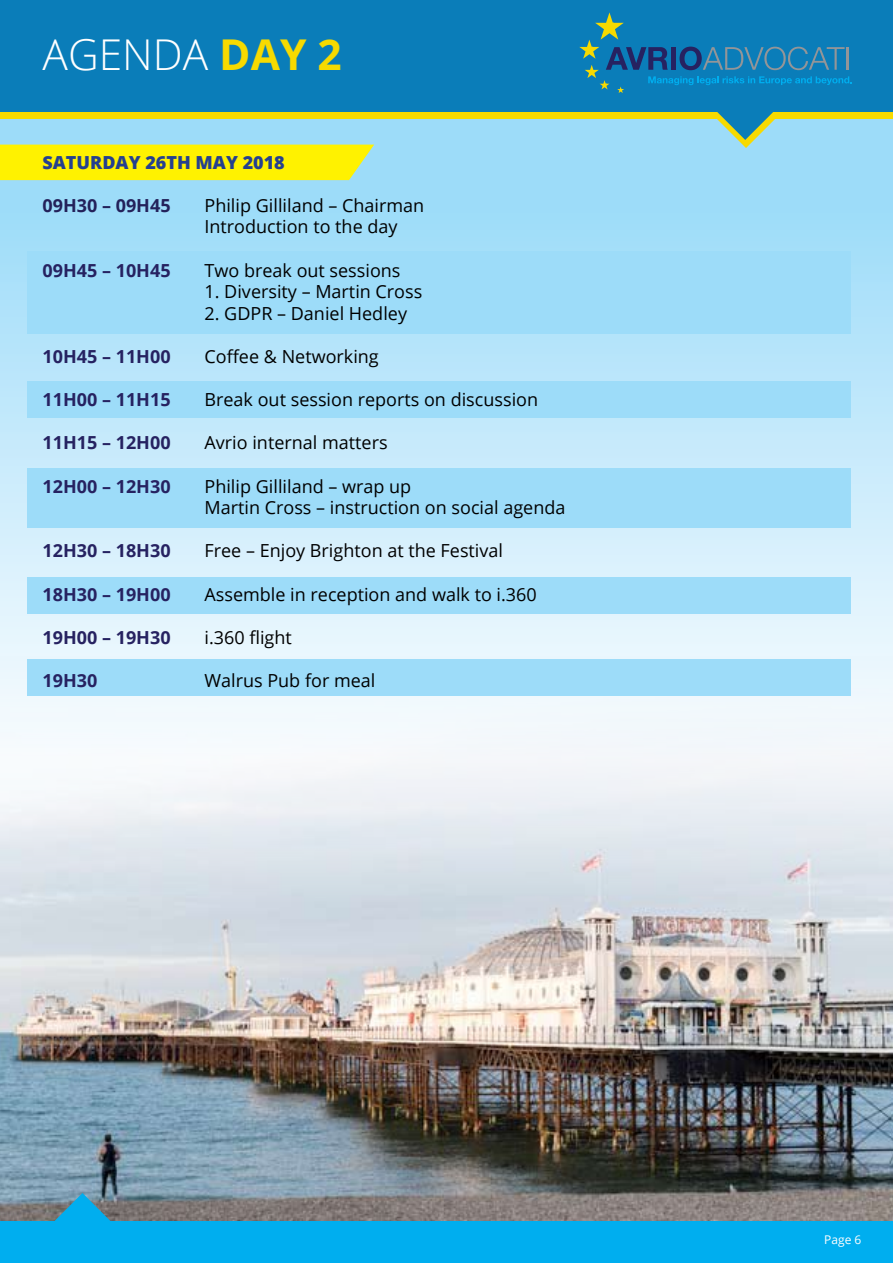
<style>
.page{position:relative;width:893px;height:1263px;background:#fff}
.page>*{position:absolute;margin:0;border:0;box-sizing:border-box;transform-origin:0 0}
.t1{font:300 42.45px "Open Sans";color:#fff}
.t2{font:18px/21.6px "Open Sans";color:#000}
.t3{font:700 18px "Open Sans";color:#262261}
.t4{font:800 18px "Open Sans";color:#25408f}
.t5{font:700 18px "Open Sans";color:#23215a}
.t6{font:12px "Open Sans";color:#fff}
.s1{font-weight:700;color:#f7da00}
</style>
<div class="page">
<svg style="left:0;top:118px;width:893px;height:520px;background:#bae6f9"></svg>
<img style="left:0;top:638px;width:893px;height:583px">
<div style="left:0;top:6px;width:893px;height:112px;background:#f7da00"></div>
<div style="left:0;top:0;width:893px;height:112px;background:#0a7db9"></div>
<svg style="left:13px;top:1193px;width:139px;height:28px;background:#5f8798"></svg>
<div style="left:0;top:1221px;width:893px;height:42px;background:#00aeef"></div>
<svg style="left:579px;top:12px;width:273px;height:136px"></svg>
<div style="left:0;top:145px;width:374px;height:35px;background:#fff200"></div>
<div style="left:27px;top:468px;width:823px;height:59px;background:#9ddcf9"></div>
<div style="left:27px;top:381px;width:823px;height:37px;background:#9ddcf9"></div>
<div style="left:27px;top:577px;width:823px;height:37px;background:#9ddcf9"></div>
<div style="left:27px;top:659px;width:823px;height:37px;background:#9ddcf9"></div>
<div style="left:27px;top:251px;width:823px;height:82px;background:#9ddcf9"></div>
<h1 class="t1" style="left:43px;top:26px;width:301px">AGENDA <span class="s1">DAY 2</span></h1>
<p class="t4" style="left:43px;top:148px;width:244px">SATURDAY 26TH MAY 2018</p>
<p class="t5" style="left:43px;top:193px;width:130px">09H30 – 09H45</p>
<p class="t2" style="left:205px;top:194px;width:221px">Philip Gilliland – Chairman<br>Introduction to the day</p>
<p class="t3" style="left:43px;top:257px;width:130px">09H45 – 10H45</p>
<p class="t2" style="left:205px;top:259px;width:198px">Two break out sessions</p>
<p class="t2" style="left:205px;top:280px;width:219px">1. Diversity – Martin Cross</p>
<p class="t2" style="left:205px;top:302px;width:204px">2. GDPR – Daniel Hedley</p>
<p class="t3" style="left:43px;top:344px;width:130px">10H45 – 11H00</p>
<p class="t2" style="left:205px;top:345px;width:176px">Coffee &amp; Networking</p>
<p class="t3" style="left:43px;top:387px;width:130px">11H00 – 11H15</p>
<p class="t2" style="left:205px;top:388px;width:335px">Break out session reports on discussion</p>
<p class="t3" style="left:43px;top:430px;width:130px">11H15 – 12H00</p>
<p class="t2" style="left:205px;top:432px;width:185px">Avrio internal matters</p>
<p class="t3" style="left:43px;top:473px;width:130px">12H00 – 12H30</p>
<p class="t2" style="left:205px;top:475px;width:362px">Philip Gilliland – wrap up<br>Martin Cross – instruction on social agenda</p>
<p class="t3" style="left:43px;top:538px;width:130px">12H30 – 18H30</p>
<p class="t2" style="left:205px;top:540px;width:300px">Free – Enjoy Brighton at the Festival</p>
<p class="t3" style="left:43px;top:581px;width:130px">18H30 – 19H00</p>
<p class="t2" style="left:205px;top:583px;width:334px">Assemble in reception and walk to i.360</p>
<p class="t3" style="left:43px;top:625px;width:130px">19H00 – 19H30</p>
<p class="t2" style="left:205px;top:626px;width:89px">i.360 flight</p>
<p class="t3" style="left:43px;top:668px;width:56px">19H30</p>
<p class="t2" style="left:205px;top:669px;width:172px">Walrus Pub for meal</p>
<p class="t6" style="left:824px;top:1232px;width:39px">Page 6</p>
</div>
